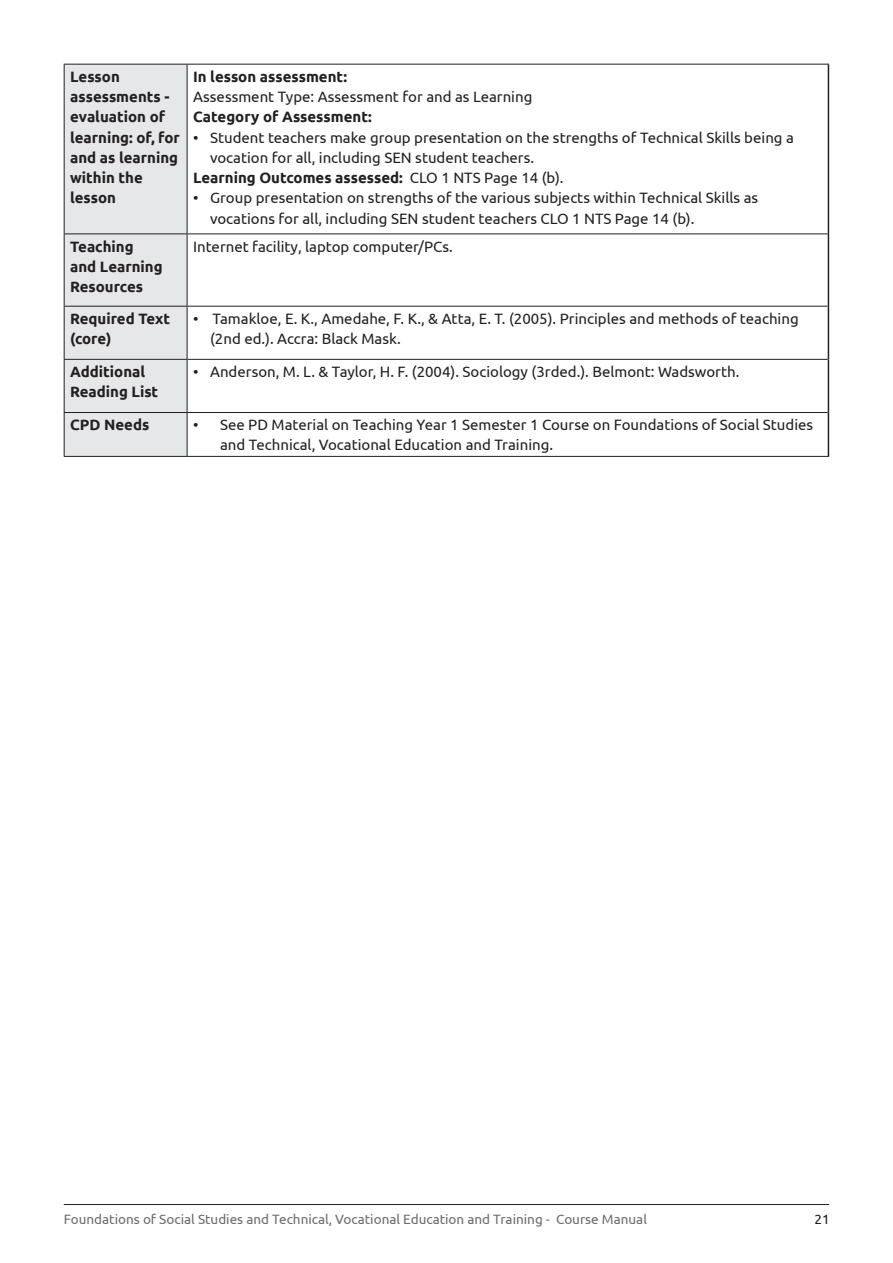
<style>
.page{position:relative;width:893px;height:1263px;background:#fff}
.page>*{position:absolute;margin:0;border:0;box-sizing:border-box;transform-origin:0 0}
.t1{font:15px/20.2px "Ubuntu";color:#231f20}
.t2{font:700 15px/20.2px "Ubuntu";color:#231f20}
.t3{font:13.5px "Ubuntu";color:#6c6d70}
.t4{font:13.5px "Ubuntu";color:#231f20}
.s1{font-weight:400}
</style>
<div class="page">
<hr style="left:64px;top:1204px;width:765px;height:1px;background:#231f20">
<div style="left:65px;top:65px;width:122px;height:391px;background:#e6e7e9"></div>
<hr style="left:828px;top:65px;width:1px;height:169px;background:#231f20">
<hr style="left:828px;top:234px;width:1px;height:72px;background:#231f20">
<hr style="left:828px;top:306px;width:1px;height:53px;background:#231f20">
<hr style="left:828px;top:359px;width:1px;height:53px;background:#231f20">
<hr style="left:828px;top:412px;width:1px;height:44px;background:#231f20">
<hr style="left:64px;top:64px;width:123px;height:1px;background:#231f20">
<hr style="left:64px;top:65px;width:1px;height:168px;background:#231f20">
<hr style="left:64px;top:233px;width:123px;height:1px;background:#231f20">
<hr style="left:64px;top:234px;width:1px;height:72px;background:#231f20">
<hr style="left:64px;top:306px;width:123px;height:1px;background:#231f20">
<hr style="left:64px;top:307px;width:1px;height:52px;background:#231f20">
<hr style="left:64px;top:359px;width:123px;height:1px;background:#231f20">
<hr style="left:64px;top:360px;width:1px;height:52px;background:#231f20">
<hr style="left:64px;top:412px;width:123px;height:1px;background:#231f20">
<hr style="left:64px;top:413px;width:1px;height:43px;background:#231f20">
<hr style="left:64px;top:456px;width:123px;height:1px;background:#231f20">
<hr style="left:187px;top:64px;width:642px;height:1px;background:#231f20">
<hr style="left:187px;top:65px;width:1px;height:168px;background:#231f20">
<hr style="left:187px;top:233px;width:641px;height:1px;background:#231f20">
<hr style="left:187px;top:234px;width:1px;height:72px;background:#231f20">
<hr style="left:187px;top:306px;width:641px;height:1px;background:#231f20">
<hr style="left:187px;top:307px;width:1px;height:52px;background:#231f20">
<hr style="left:187px;top:359px;width:641px;height:1px;background:#231f20">
<hr style="left:187px;top:360px;width:1px;height:52px;background:#231f20">
<hr style="left:187px;top:412px;width:641px;height:1px;background:#231f20">
<hr style="left:187px;top:413px;width:1px;height:43px;background:#231f20">
<hr style="left:187px;top:456px;width:642px;height:1px;background:#231f20">
<p class="t2" style="left:70px;top:66px;width:111px">Lesson assessments - evaluation of learning: of, for and as learning within the lesson</p>
<p class="t2" style="left:193px;top:66px;width:155px">In lesson assessment:</p>
<p class="t1" style="left:193px;top:86px;width:341px">Assessment Type: Assessment for and as Learning</p>
<p class="t2" style="left:193px;top:107px;width:180px">Category of Assessment:</p>
<p class="t1" style="left:210px;top:127px;width:585px;text-indent:-17px">• Student teachers make group presentation on the strengths of Technical Skills being a vocation for all, including SEN</p>
<p class="t2" style="left:193px;top:147px;width:343px;text-indent:222px"><span class="s1">student teachers.<br></span>Learning Outcomes assessed: <span class="s1">CLO</span></p>
<p class="t1" style="left:441px;top:167px;width:22px">1 NTS</p>
<p class="t1" style="left:484px;top:167px;width:81px">Page 14 (b).</p>
<p class="t1" style="left:210px;top:187px;width:550px;text-indent:-17px">• Group presentation on strengths of the various subjects within Technical Skills as vocations for all, including SEN</p>
<p class="t1" style="left:422px;top:208px;width:129px">student teachers CLO</p>
<p class="t1" style="left:572px;top:208px;width:22px">1 NTS</p>
<p class="t1" style="left:615px;top:208px;width:81px">Page 14 (b).</p>
<p class="t2" style="left:70px;top:236px;width:94px">Teaching and Learning<br>Resources</p>
<p class="t1" style="left:193px;top:236px;width:261px">I nternet facility, laptop computer/PCs.</p>
<p class="t2" style="left:70px;top:308px;width:102px">Required Text (core)</p>
<p class="t1" style="left:210px;top:308px;width:590px;text-indent:-17px">• Tamakloe, E. K., Amedahe, F. K., &amp; Atta, E. T. (2005). Principles and methods of teaching (2nd ed.). Accra: Black Mask.</p>
<p class="t2" style="left:70px;top:361px;width:90px">Additional<br>Reading List</p>
<p class="t1" style="left:193px;top:361px;width:548px">• Anderson, M. L. &amp; Taylor, H . F. (2004). Sociology (3rded.). Belmont: Wadsworth.</p>
<p class="t2" style="left:70px;top:414px;width:81px">CPD Needs</p>
<p class="t1" style="left:220px;top:414px;width:595px;text-indent:-27px">• See PD Material on Teaching Year 1 Semester 1 Course on Foundations of Social Studies and Technical, Vocational Education and Training.</p>
<p class="t3" style="left:64px;top:1211px;width:585px">Foundations of Social Studies and Technical, Vocational Education and Training - Course Manual</p>
<p class="t4" style="left:814px;top:1211px;width:17px">21</p>
</div>
